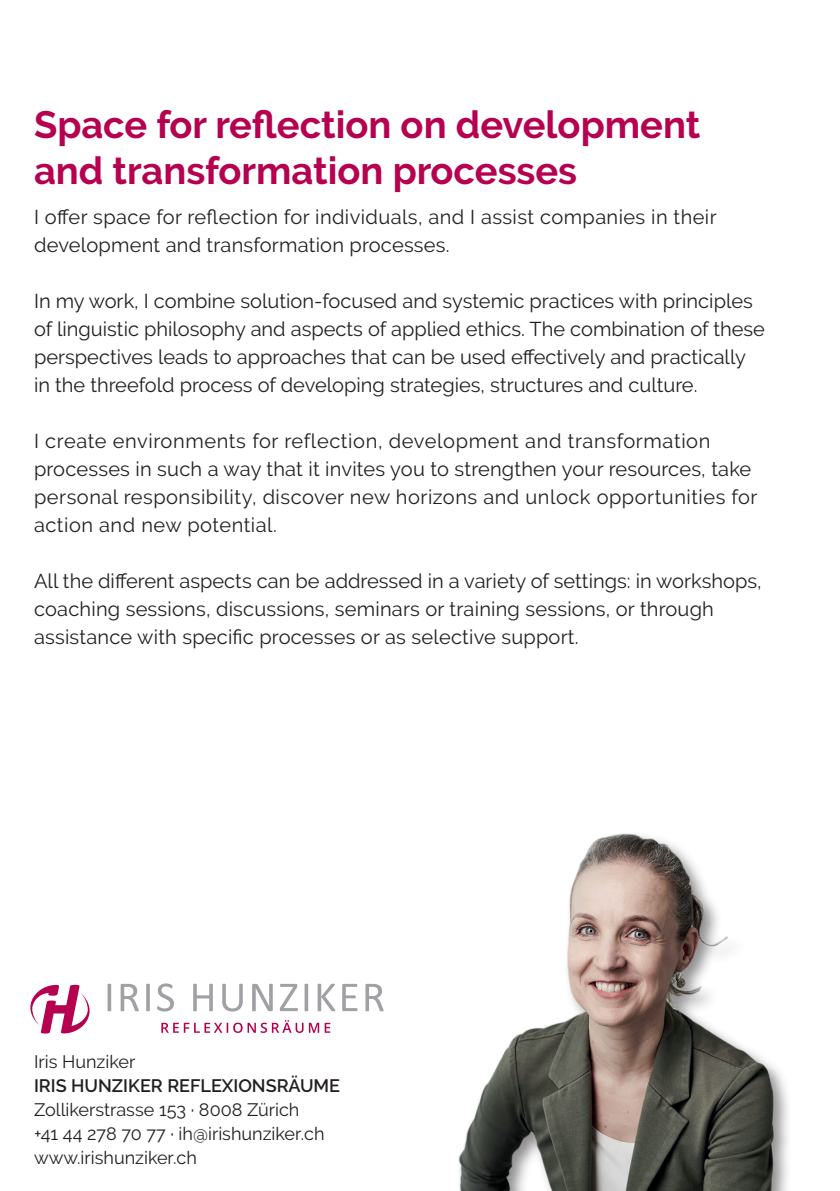
<style>
.page{position:relative;width:840px;height:1191px;background:#fff}
.page>*{position:absolute;margin:0;border:0;box-sizing:border-box;transform-origin:0 0}
.t1{font:700 38px/46px "Raleway";color:#b60150}
.t2{font:20px/28px "Raleway";letter-spacing:.005em;color:#231f20}
.t3{font:20px/28px "Raleway";letter-spacing:.025em;color:#231f20}
.t4{font:18px/24px "Raleway";color:#231f20}
.s1{font-weight:600}
.s2{font-weight:500}
</style>
<div class="page">
<svg style="left:120px;top:983px;width:19px;height:28px"></svg>
<svg style="left:146px;top:983px;width:4px;height:28px"></svg>
<svg style="left:157px;top:983px;width:17px;height:28px"></svg>
<svg style="left:193px;top:983px;width:20px;height:28px"></svg>
<svg style="left:222px;top:983px;width:21px;height:28px"></svg>
<svg style="left:252px;top:983px;width:20px;height:28px"></svg>
<svg style="left:279px;top:983px;width:19px;height:28px"></svg>
<svg style="left:304px;top:983px;width:4px;height:28px"></svg>
<svg style="left:317px;top:983px;width:18px;height:28px"></svg>
<svg style="left:342px;top:983px;width:15px;height:28px"></svg>
<svg style="left:365px;top:983px;width:18px;height:28px"></svg>
<svg style="left:30px;top:983px;width:81px;height:51px"></svg>
<svg style="left:161px;top:1020px;width:169px;height:13px"></svg>
<img style="left:458px;top:833px;width:330px;height:358px">
<h1 class="t1" style="left:34px;top:102px;width:667px">Space for reflection on development and transformation processes</h1>
<p class="t2" style="left:34px;top:203px;width:683px">I offer space for reflection for individuals, and I assist companies in their development and transformation processes.</p>
<p class="t2" style="left:34px;top:287px;width:732px">In my work, I combine solution-focused and systemic practices with principles of linguistic philosophy and aspects of applied ethics. The combination of these perspectives leads to approaches that can be used effectively and practically in the threefold process of developing strategies, structures and culture.</p>
<p class="t3" style="left:34px;top:427px;width:724px">I create environments for reflection, development and transformation processes in such a way that it invites you to strengthen your resources, take personal responsibility, discover new horizons and unlock opportunities for action and new potential.</p>
<p class="t2" style="left:34px;top:567px;width:728px">All the different aspects can be addressed in a variety of settings: in workshops, coaching sessions, discussions, seminars or training sessions, or through assistance with specific processes or as selective support.</p>
<p class="t4" style="left:34px;top:1049px;width:103px">Iris Hunziker</p>
<p class="t4" style="left:34px;top:1073px;width:307px"><span class="s1">IRIS HUNZIKER REFLEXIONSRÄUME<br></span>Zollikerstrasse 153 <span class="s2">·</span> 8008 Zürich<br>+41 44 278 70 77 <span class="s2">·</span> ih@irishunziker.ch www.irishunziker.ch</p>
</div>
